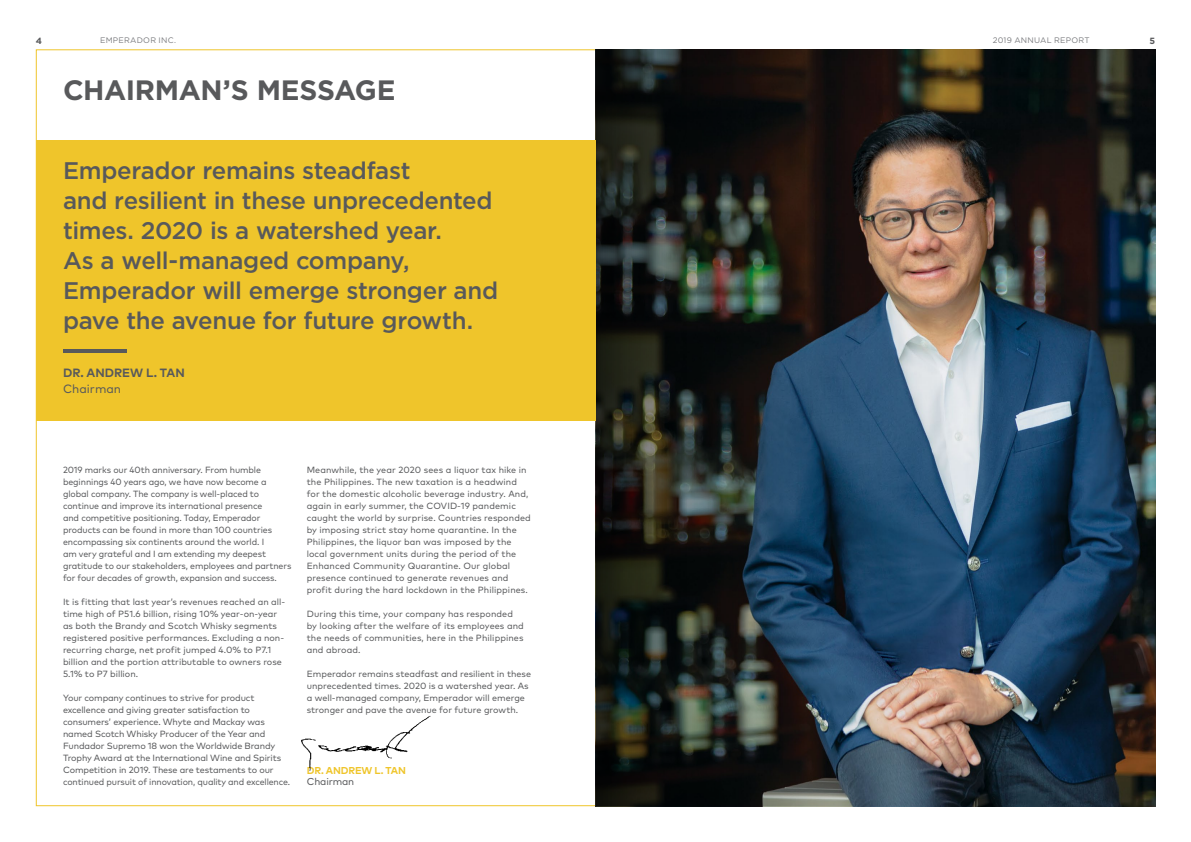
<style>
.page{position:relative;width:1191px;height:842px;background:#fff}
.page>*{position:absolute;margin:0;border:0;box-sizing:border-box;transform-origin:0 0}
.t1{font:700 28px "Gotham HTF";letter-spacing:-.015em;color:#58595b}
.t2{font:500 24px/30px "Gotham HTF";letter-spacing:-.015em;color:#58595b}
.t3{font:700 12px "Mark Pro";color:#58595b}
.t4{font:12px "Mark Pro";color:#58595b}
.t5{font:700 10px "Mark Pro";letter-spacing:-.015em;color:#efc52b}
.t6{font:10px "Mark Pro";letter-spacing:-.015em;color:#58595b}
.t7{font:9px/12px "Mark Pro";color:#58595b}
.t8{font:700 9px "Gotham HTF";color:#58595b}
.t9{font:8px "Gotham HTF";letter-spacing:.025em;color:#797a7d}
</style>
<div class="page">
<div style="left:36px;top:140px;width:559px;height:281px;background:#efc52b"></div>
<img style="left:596px;top:49px;width:559px;height:757px">
<hr style="left:63px;top:349px;width:63px;height:3px;background:#58595b">
<img style="left:301px;top:716px;width:130px;height:55px">
<p class="t8" style="left:36px;top:35px;width:8px">4</p>
<p class="t9" style="left:100px;top:35px;width:77px">EMPERADOR INC.</p>
<p class="t9" style="left:992px;top:35px;width:98px">2019 ANNUAL REPORT</p>
<p class="t8" style="left:1149px;top:35px;width:7px">5</p>
<h1 class="t1" style="left:63px;top:74px;width:334px">CHAIRMAN’S MESSAGE</h1>
<h2 class="t2" style="left:63px;top:155px;width:437px">Emperador remains steadfast<br>and resilient in these unprecedented times. 2020 is a watershed year.<br>As a well-managed company,<br>Emperador will emerge stronger and pave the avenue for future growth.</h2>
<h3 class="t3" style="left:63px;top:363px;width:123px">DR. ANDREW L. TAN</h3>
<h3 class="t4" style="left:63px;top:380px;width:60px">Chairman</h3>
<p class="t7" style="left:63px;top:463px;width:230px">2019 marks our 40th anniversary. From humble beginnings 40 years ago, we have now become a global company. The company is well-placed to continue and improve its international presence<br>and competitive positioning. Today, Emperador products can be found in more than 100 countries encompassing six continents around the world. I<br>am very grateful and I am extending my deepest gratitude to our stakeholders, employees and partners for four decades of growth, expansion and success.</p>
<p class="t7" style="left:63px;top:595px;width:224px">It is fitting that last year’s revenues reached an all&shy;time high of P51.6 billion, rising 10% year-on-year as both the Brandy and Scotch Whisky segments registered positive performances. Excluding a non&shy;recurring charge, net profit jumped 4.0% to P7.1 billion and the portion attributable to owners rose 5.1% to P7 billion.</p>
<p class="t7" style="left:63px;top:691px;width:229px">Your company continues to strive for product excellence and giving greater satisfaction to consumers’ experience. Whyte and Mackay was named Scotch Whisky Producer of the Year and Fundador Supremo 18 won the Worldwide Brandy Trophy Award at the International Wine and Spirits Competition in 2019. These are testaments to our continued pursuit of innovation, quality and excellence.</p>
<p class="t7" style="left:307px;top:463px;width:225px">Meanwhile, the year 2020 sees a liquor tax hike in the Philippines. The new taxation is a headwind for the domestic alcoholic beverage industry. And, again in early summer, the COVID-19 pandemic caught the world by surprise. Countries responded by imposing strict stay home quarantine. In the Philippines, the liquor ban was imposed by the local government units during the period of the Enhanced Community Quarantine. Our global presence continued to generate revenues and profit during the hard lockdown in the Philippines.</p>
<p class="t7" style="left:307px;top:607px;width:219px">During this time, your company has responded by looking after the welfare of its employees and the needs of communities, here in the Philippines and abroad.</p>
<p class="t7" style="left:307px;top:667px;width:226px">Emperador remains steadfast and resilient in these unprecedented times. 2020 is a watershed year. As a well-managed company, Emperador will emerge stronger and pave the avenue for future growth.</p>
<p class="t5" style="left:307px;top:763px;width:101px">DR. ANDREW L. TAN</p>
<p class="t6" style="left:307px;top:774px;width:49px">Chairman</p>
</div>
